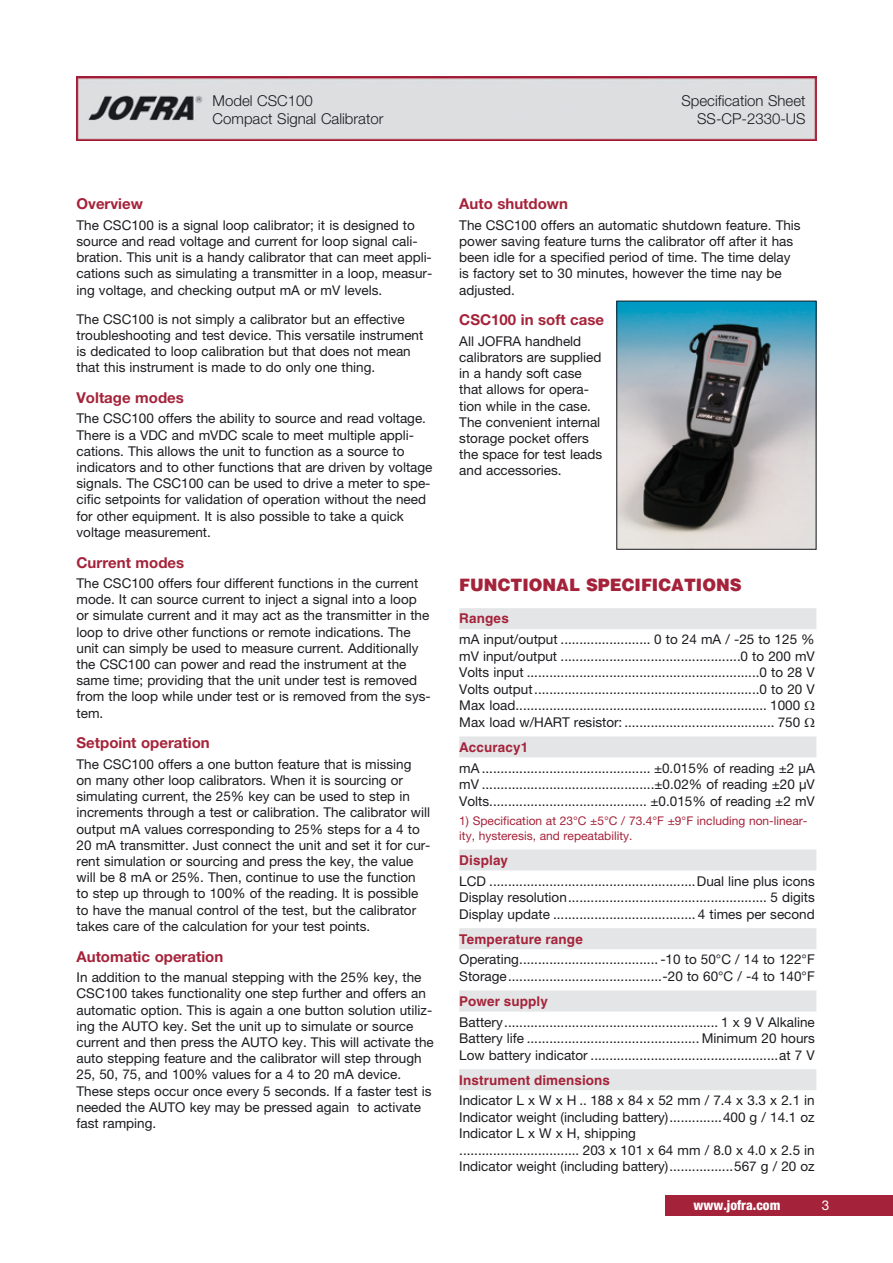
<style>
.page{position:relative;width:893px;height:1263px;background:#fff}
.page>*{position:absolute;margin:0;border:0;box-sizing:border-box;transform-origin:0 0}
.t1{font:900 17.1px "Helvetica";color:#a5233a;scale:.96 1}
.t2{font:700 15px "Helvetica Neue";color:#a5233a}
.t3{font:300 15px/18px "Helvetica Neue";color:#1b1c20}
.t4{font:13.5px/16.2px "Helvetica Neue";color:#1b1c20}
.t5{font:700 13.5px "Helvetica";letter-spacing:.01em;color:#a5233a}
.t6{font:800 condensed 13.5px "Helvetica Neue";color:#fff}
.t7{font:12px/15px "Helvetica Neue";color:#a5233a}
</style>
<div class="page">
<div style="left:459px;top:608px;width:357px;height:21px;background:#e3e5e6"></div>
<div style="left:459px;top:736px;width:357px;height:21px;background:#e3e5e6"></div>
<div style="left:459px;top:849px;width:357px;height:21px;background:#e3e5e6"></div>
<div style="left:459px;top:928px;width:357px;height:21px;background:#e3e5e6"></div>
<div style="left:459px;top:990px;width:357px;height:21px;background:#e3e5e6"></div>
<div style="left:459px;top:1069px;width:357px;height:21px;background:#e3e5e6"></div>
<img style="left:618px;top:303px;width:196px;height:245px">
<div style="left:616px;top:301px;width:200px;height:249px;border:1px solid #1b1c20"></div>
<img style="left:77px;top:77px;width:739px;height:63px">
<div style="left:665px;top:1195px;width:228px;height:21px;background:#a5233a"></div>
<p class="t3" style="left:213px;top:92px;width:172px">Model CSC100<br>Compact Signal Calibrator</p>
<p class="t3" style="left:681px;top:92px;width:126px;text-align:right">Specification Sheet<br>SS-CP-2330-US</p>
<p class="t2" style="left:77px;top:195px;width:68px">Overview</p>
<p class="t4" style="left:77px;top:217px;width:357px">The CSC100 is a signal loop calibrator; it is designed to source and read voltage and current for loop signal cali&shy;bration. This unit is a handy calibrator that can meet appli&shy;cations such as simulating a transmitter in a loop, measur&shy;ing voltage, and checking output mA or mV levels.</p>
<p class="t4" style="left:77px;top:310px;width:348px">The CSC100 is not simply a calibrator but an effective troubleshooting and test device. This versatile instrument is dedicated to loop calibration but that does not mean that this instrument is made to do only one thing.</p>
<p class="t2" style="left:77px;top:388px;width:109px">Voltage modes</p>
<p class="t4" style="left:77px;top:410px;width:357px">The CSC100 offers the ability to source and read voltage.<br>There is a VDC and mVDC scale to meet multiple appli&shy;cations. This allows the unit to function as a source to indicators and to other functions that are driven by voltage signals. The CSC100 can be used to drive a meter to spe&shy;cific setpoints for validation of operation without the need for other equipment. It is also possible to take a quick voltage measurement.</p>
<p class="t2" style="left:77px;top:553px;width:109px">Current modes</p>
<p class="t4" style="left:77px;top:575px;width:356px">The CSC100 offers four different functions in the current mode. It can source current to inject a signal into a loop or simulate current and it may act as the transmitter in the loop to drive other functions or remote indications. The unit can simply be used to measure current. Additionally the CSC100 can power and read the instrument at the same time; providing that the unit under test is removed from the loop while under test or is removed from the sys&shy;tem.</p>
<p class="t2" style="left:77px;top:734px;width:135px">Setpoint operation</p>
<p class="t4" style="left:77px;top:756px;width:356px">The CSC100 offers a one button feature that is missing<br>on many other loop calibrators. When it is sourcing or simulating current, the 25% key can be used to step in increments through a test or calibration. The calibrator will output mA values corresponding to 25% steps for a 4 to 20 mA transmitter. Just connect the unit and set it for cur&shy;rent simulation or sourcing and press the key, the value will be 8 mA or 25%. Then, continue to use the function to step up through to 100% of the reading. It is possible to have the manual control of the test, but the calibrator takes care of the calculation for your test points.</p>
<p class="t2" style="left:77px;top:947px;width:148px">Automatic operation</p>
<p class="t4" style="left:77px;top:969px;width:359px">In addition to the manual stepping with the 25% key, the CSC100 takes functionality one step further and offers an automatic option. This is again a one button solution utiliz&shy;ing the AUTO key. Set the unit up to simulate or source current and then press the AUTO key. This will activate the auto stepping feature and the calibrator will step through 25, 50, 75, and 100% values for a 4 to 20 mA device.<br>These steps occur once every 5 seconds. If a faster test is needed the AUTO key may be pressed again to activate fast ramping.</p>
<p class="t2" style="left:459px;top:195px;width:110px">Auto shutdown</p>
<p class="t4" style="left:459px;top:217px;width:343px">The CSC100 offers an automatic shutdown feature. This power saving feature turns the calibrator off after it has been idle for a specified period of time. The time delay is factory set to 30 minutes, however the time nay be adjusted.</p>
<p class="t2" style="left:459px;top:311px;width:146px">CSC100 in soft case</p>
<p class="t4" style="left:459px;top:333px;width:145px">All JOFRA handheld calibrators are supplied in a handy soft case that allows for opera&shy;tion while in the case.<br>The convenient internal storage pocket offers the space for test leads and accessories.</p>
<p class="t1" style="left:459px;top:574px;width:296px">FUNCTIONAL SPECIFICATIONS</p>
<p class="t5" style="left:459px;top:610px;width:51px">Ranges</p>
<p class="t4" style="left:459px;top:631px;width:357px">mA input/output ........................ 0 to 24 mA / -25 to 125 % mV input/output ................................................0 to 200 mV Volts input ..............................................................0 to 28 V Volts output............................................................0 to 20 V Max load................................................................... 1000<br>Max load w/HART resistor: ........................................ 750</p>
<p class="t5" style="left:459px;top:739px;width:70px">Accuracy1</p>
<p class="t4" style="left:459px;top:759px;width:357px;text-align:justify">mA ............................................. ±0.015% of reading ±2 µA mV ..............................................±0.02% of reading ±20 µV Volts.......................................... ±0.015% of reading ±2 mV</p>
<p class="t7" style="left:459px;top:813px;width:350px">1) Specification at 23°C ±5°C / 73.4°F ±9°F including non-linear&shy;ity, hysteresis, and repeatability.</p>
<p class="t5" style="left:459px;top:852px;width:50px">Display</p>
<p class="t4" style="left:459px;top:872px;width:357px;text-align:justify">LCD .......................................................Dual line plus icons Display resolution..................................................... 5 digits Display update ...................................... 4 times per second</p>
<p class="t5" style="left:459px;top:930px;width:125px">Temperature range</p>
<p class="t4" style="left:459px;top:951px;width:357px">Operating..................................... -10 to 50°C / 14 to 122°F<br>Storage.........................................-20 to 60°C / -4 to 140°F</p>
<p class="t5" style="left:459px;top:993px;width:90px">Power supply</p>
<p class="t4" style="left:459px;top:1013px;width:357px;text-align:justify">Battery......................................................... 1 x 9 V Alkaline Battery life .............................................. Minimum 20 hours Low battery indicator ..................................................at 7 V</p>
<p class="t5" style="left:459px;top:1071px;width:152px">Instrument dimensions</p>
<p class="t4" style="left:459px;top:1092px;width:357px">Indicator L x W x H .. 188 x 84 x 52 mm / 7.4 x 3.3 x 2.1 in Indicator weight (including battery)..............400 g / 14.1 oz Indicator L x W x H, shipping<br>................................ 203 x 101 x 64 mm / 8.0 x 4.0 x 2.5 in Indicator weight (including battery).................567 g / 20 oz</p>
<p class="t6" style="left:693px;top:1197px;width:89px">www.jofra.com</p>
</div>
